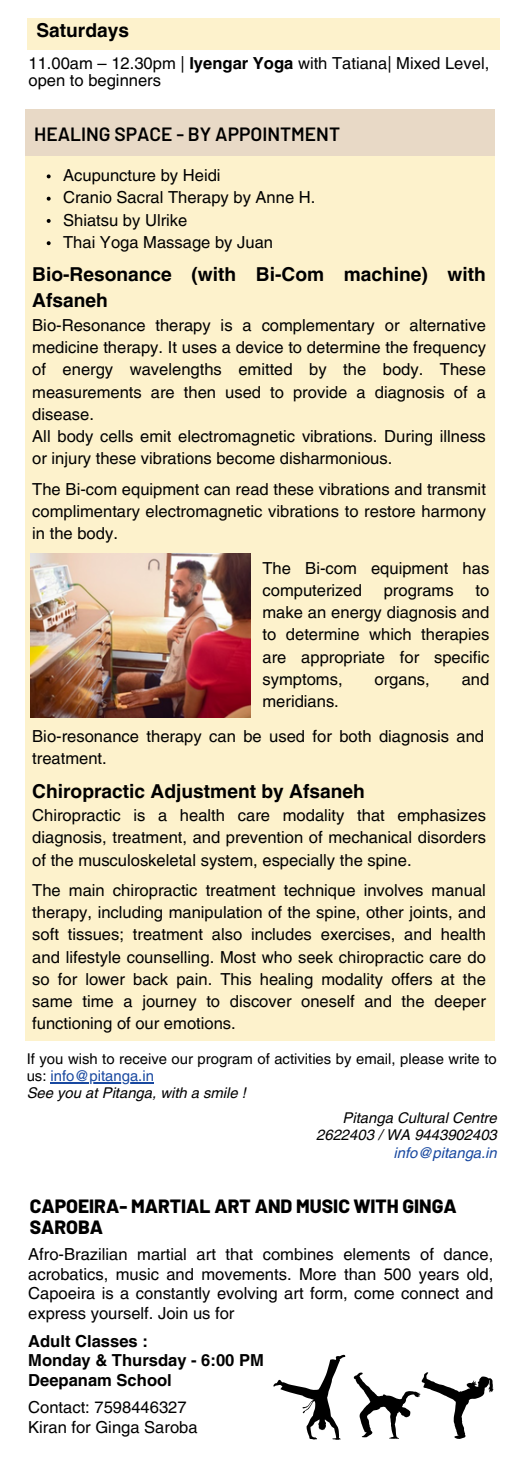
<style>
.page{position:relative;width:525px;height:1474px;background:#fff}
.page>*{position:absolute;margin:0;border:0;box-sizing:border-box;transform-origin:0 0}
.t1{font:700 19.25px/26.2px "Helvetica LT Pro";color:#000}
.t2{font:800 19.25px/21px "Barlow";color:#000}
.t3{font:600 19.25px "Barlow";color:#000}
.t4{font:16.62px/22.2px "Helvetica LT Pro";color:#000;text-align:justify}
.t5{font:700 16.62px "Helvetica LT Pro";color:#000}
.t6{font:14.88px/17.3px "Helvetica LT Pro";color:#000}
.t7{font:italic 14.88px "Helvetica LT Pro";color:#000}
.t8{font:italic 14.88px "Helvetica LT Pro";color:#1848a0}
.s1{font-weight:700}
.s2{color:#1848a0}
</style>
<div class="page">
<div style="left:26px;top:156px;width:469px;height:885px;background:#fdf2cc"></div>
<div style="left:25px;top:109px;width:469px;height:47px;background:#e8d9c6"></div>
<img style="left:31px;top:554px;width:220px;height:163px">
<div style="left:27px;top:18px;width:472px;height:32px;background:#fdf2cc"></div>
<svg style="left:47px;top:174px;width:4px;height:4px"></svg>
<svg style="left:47px;top:197px;width:4px;height:4px"></svg>
<svg style="left:47px;top:219px;width:4px;height:4px"></svg>
<svg style="left:47px;top:241px;width:4px;height:4px"></svg>
<hr style="left:51px;top:1082px;width:103px;height:1px;background:#1848a0">
<svg style="left:354px;top:1372px;width:140px;height:67px"></svg>
<svg style="left:273px;top:1355px;width:72px;height:85px"></svg>
<p class="t1" style="left:36px;top:19px;width:94px">Saturdays</p>
<p class="t4" style="left:28px;top:56px;width:462px;line-height:17px">11.00am – 12.30pm | <span class="s1">Iyengar Yoga</span> with Tatiana| Mixed Level, open to beginners</p>
<p class="t3" style="left:34px;top:121px;width:307px">HEALING SPACE - BY APPOINTMENT</p>
<p class="t4" style="left:63px;top:166px;width:159px">Acupuncture by Heidi</p>
<p class="t4" style="left:63px;top:188px;width:254px">Cranio Sacral Therapy by Anne H.</p>
<p class="t4" style="left:63px;top:210px;width:126px">Shiatsu by Ulrike</p>
<p class="t4" style="left:63px;top:232px;width:211px">Thai Yoga Massage by Juan</p>
<p class="t1" style="left:32px;top:263px;width:455px">Bio-Resonance (with Bi-Com machine) with<br>Afsaneh</p>
<p class="t4" style="left:32px;top:316px;width:455px">Bio-Resonance therapy is a complementary or alternative medicine therapy. It uses a device to determine the frequency of energy wavelengths emitted by the body. These measurements are then used to provide a diagnosis of a disease.</p>
<p class="t4" style="left:32px;top:427px;width:455px">All body cells emit electromagnetic vibrations. During illness or injury these vibrations become disharmonious.</p>
<p class="t4" style="left:32px;top:479px;width:455px">The Bi-com equipment can read these vibrations and transmit complimentary electromagnetic vibrations to restore harmony in the body.</p>
<p class="t4" style="left:263px;top:558px;width:228px">The Bi-com equipment has computerized</p>
<p class="t4" style="left:263px;top:581px;width:228px;text-indent:213px">to make an energy diagnosis and to determine which therapies are appropriate for specific symptoms,</p>
<p class="t4" style="left:384px;top:581px;width:71px">programs</p>
<p class="t4" style="left:375px;top:670px;width:57px">organs,</p>
<p class="t4" style="left:462px;top:670px;width:29px">and</p>
<p class="t4" style="left:263px;top:692px;width:78px">meridians.</p>
<p class="t4" style="left:32px;top:727px;width:453px">Bio-resonance therapy can be used for both diagnosis and treatment.</p>
<p class="t1" style="left:32px;top:779px;width:334px">Chiropractic Adjustment by Afsaneh</p>
<p class="t4" style="left:32px;top:806px;width:455px">Chiropractic is a health care modality that emphasizes diagnosis, treatment, and prevention of mechanical disorders of the musculoskeletal system, especially the spine.</p>
<p class="t4" style="left:32px;top:880px;width:455px">The main chiropractic treatment technique involves manual therapy, including manipulation of the spine, other joints, and soft tissues; treatment also includes exercises, and health and lifestyle counselling. Most who seek chiropractic care do so for lower back pain. This healing modality offers at the same time a journey to discover oneself and the deeper functioning of our emotions.</p>
<p class="t6" style="left:27px;top:1051px;width:472px">If you wish to receive our program of activities by email, please write to us: <span class="s2">info@pitanga.in</span></p>
<p class="t7" style="left:27px;top:1088px;width:221px">See you at Pitanga, with a smile !</p>
<p class="t7" style="left:343px;top:1112px;width:156px">Pitanga Cultural Centre</p>
<p class="t7" style="left:316px;top:1130px;width:182px">2622403 / WA 9443902403</p>
<p class="t8" style="left:394px;top:1147px;width:105px">info@pitanga.in</p>
<p class="t2" style="left:30px;top:1195px;width:429px">CAPOEIRA- MARTIAL ART AND MUSIC WITH GINGA<br>SAROBA</p>
<p class="t4" style="left:28px;top:1246px;width:467px;line-height:19.6px">Afro-Brazilian martial art that combines elements of dance, acrobatics, music and movements. More than 500 years old, Capoeira is a constantly evolving art form, come connect and express yourself. Join us for</p>
<p class="t5" style="left:28px;top:1335px;width:121px">Adult Classes :</p>
<p class="t5" style="left:28px;top:1354px;width:237px">Monday &amp; Thursday - 6:00 PM</p>
<p class="t5" style="left:28px;top:1374px;width:145px">Deepanam School</p>
<p class="t4" style="left:28px;top:1398px;width:160px">Contact: 7598446327</p>
<p class="t4" style="left:28px;top:1418px;width:171px">Kiran for Ginga Saroba</p>
</div>
